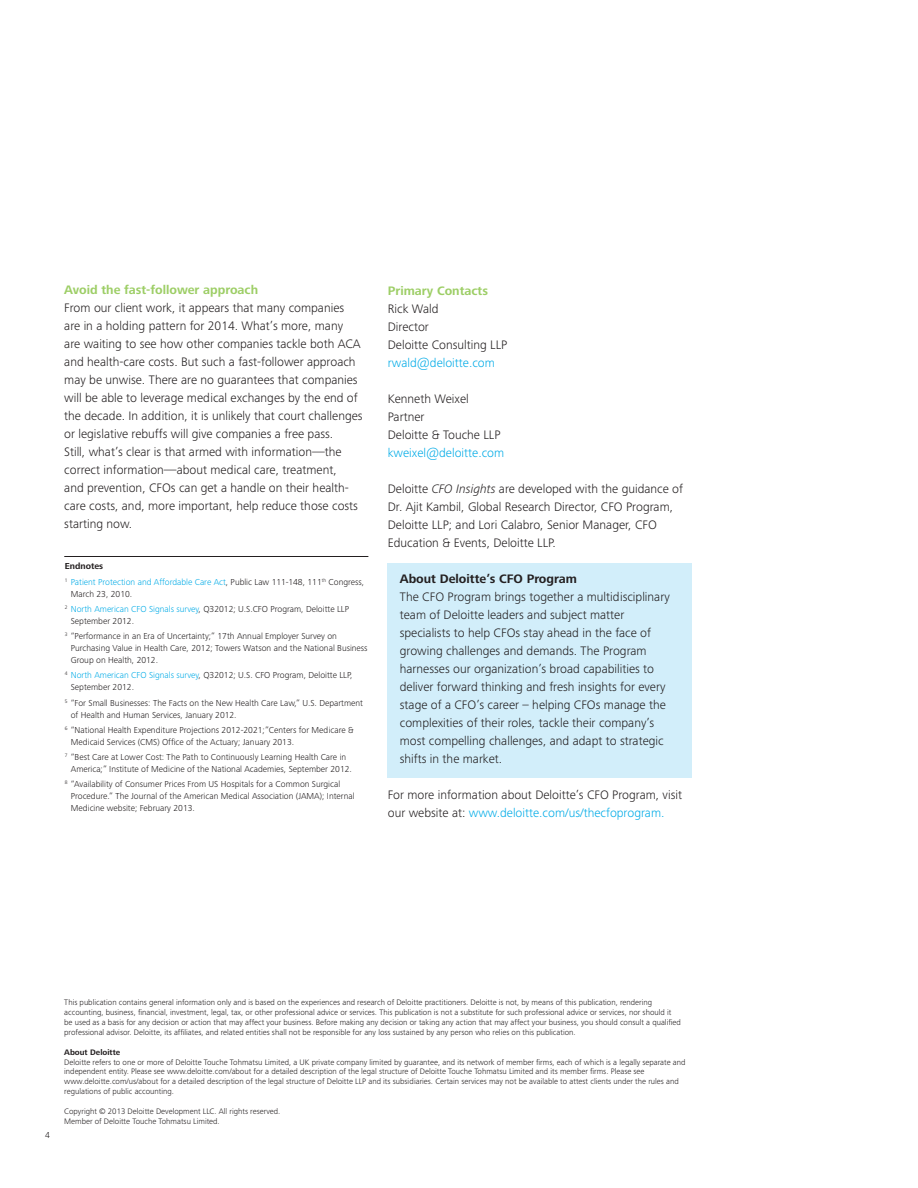
<style>
.page{position:relative;width:918px;height:1188px;background:#fff}
.page>*{position:absolute;margin:0;border:0;box-sizing:border-box;transform-origin:0 0}
.t1{font:300 12.75px/18px "Frutiger Next Pro";color:#231f20}
.t2{font:300 12.75px/18px "Frutiger Next Pro";color:#221e1f}
.t3{font:700 12.75px "Frutiger Next Pro";color:#9dce66}
.t4{font:300 12.75px "Frutiger Next Pro";color:#00abe7}
.t5{font:700 12.75px "Frutiger Next Pro";color:#231f20}
.t6{font:300 9px/12px "Frutiger Next Pro";color:#231f20}
.t7{font:700 9px "Frutiger Next Pro";color:#231f20}
.t8{font:300 8.25px/9.9px "Frutiger Next Pro";color:#231f20}
.t9{font:700 8.25px "Frutiger Next Pro";color:#231f20}
.s1{color:#00abe7}
.s2{font-style:italic}
</style>
<div class="page">
<div style="left:388px;top:563px;width:304px;height:214px;background:#d2eefa"></div>
<hr style="left:64px;top:556px;width:304px;height:1px;background:#231f20">
<p class="t3" style="left:64px;top:282px;width:195px">Avoid the fast-follower approach</p>
<p class="t1" style="left:64px;top:299px;width:300px">From our client work, it appears that many companies are in a holding pattern for 2014. What’s more, many<br>are waiting to see how other companies tackle both ACA and health-care costs. But such a fast-follower approach may be unwise. There are no guarantees that companies will be able to leverage medical exchanges by the end of the decade. In addition, it is unlikely that court challenges or legislative rebuffs will give companies a free pass.<br>Still, what’s clear is that armed with information—the correct information—about medical care, treatment,<br>and prevention, CFOs can get a handle on their health&shy;care costs, and, more important, help reduce those costs starting now.</p>
<p class="t7" style="left:65px;top:561px;width:40px">Endnotes</p>
<p class="t6" style="left:71px;top:576px;width:295px;text-indent:-6px"><sup>1</sup> <span class="s1">Patient Protection and Affordable Care Act</span>, Public Law 111-148, 111<sup>th</sup> Congress,<br>March 23, 2010.</p>
<p class="t6" style="left:71px;top:603px;width:280px;text-indent:-6px"><sup>2</sup> <span class="s1">North American CFO Signals survey</span>, Q32012; U.S.CFO Program, Deloitte LLP<br>September 2012.</p>
<p class="t6" style="left:71px;top:630px;width:298px;text-indent:-6px"><sup>3</sup> “Performance in an Era of Uncertainty;” 17th Annual Employer Survey on<br>Purchasing Value in Health Care, 2012; Towers Watson and the National Business<br>Group on Health, 2012.</p>
<p class="t6" style="left:71px;top:669px;width:283px;text-indent:-6px"><sup>4</sup> <span class="s1">North American CFO Signals survey</span>, Q32012; U.S. CFO Program, Deloitte LLP,<br>September 2012.</p>
<p class="t6" style="left:71px;top:697px;width:294px;text-indent:-6px"><sup>5</sup> “For Small Businesses: The Facts on the New Health Care Law,” U.S. Department of Health and Human Services, January 2012.</p>
<p class="t6" style="left:71px;top:724px;width:284px;text-indent:-6px"><sup>6</sup> “National Health Expenditure Projections 2012-2021;”Centers for Medicare &amp;<br>Medicaid Services (CMS) Office of the Actuary; January 2013.</p>
<p class="t6" style="left:71px;top:751px;width:283px;text-indent:-6px"><sup>7</sup> “Best Care at Lower Cost: The Path to Continuously Learning Health Care in<br>America;” Institute of Medicine of the National Academies, September 2012.</p>
<p class="t6" style="left:71px;top:778px;width:285px;text-indent:-6px"><sup>8</sup> “Availability of Consumer Prices From US Hospitals for a Common Surgical<br>Procedure.” The Journal of the American Medical Association (JAMA); Internal<br>Medicine website; February 2013.</p>
<p class="t3" style="left:388px;top:284px;width:102px">Primary Contacts</p>
<p class="t1" style="left:388px;top:300px;width:52px">Rick Wald</p>
<p class="t1" style="left:388px;top:318px;width:43px">Director</p>
<p class="t1" style="left:388px;top:336px;width:121px">Deloitte Consulting LLP</p>
<p class="t4" style="left:388px;top:356px;width:109px">rwald@deloitte.com</p>
<p class="t1" style="left:388px;top:390px;width:82px">Kenneth Weixel</p>
<p class="t1" style="left:388px;top:408px;width:38px">Partner</p>
<p class="t1" style="left:388px;top:426px;width:114px">Deloitte &amp; Touche LLP</p>
<p class="t4" style="left:388px;top:446px;width:118px">kweixel@deloitte.com</p>
<p class="t1" style="left:388px;top:480px;width:297px">Deloitte <span class="s2">CFO Insights</span> are developed with the guidance of Dr. Ajit Kambil, Global Research Director, CFO Program, Deloitte LLP; and Lori Calabro, Senior Manager, CFO Education &amp; Events, Deloitte LLP.</p>
<p class="t5" style="left:400px;top:572px;width:179px">About Deloitte’s CFO Program</p>
<p class="t2" style="left:400px;top:588px;width:272px">The CFO Program brings together a multidisciplinary team of Deloitte leaders and subject matter specialists to help CFOs stay ahead in the face of growing challenges and demands. The Program harnesses our organization’s broad capabilities to deliver forward thinking and fresh insights for every stage of a CFO’s career – helping CFOs manage the complexities of their roles, tackle their company’s most compelling challenges, and adapt to strategic shifts in the market.</p>
<p class="t1" style="left:388px;top:786px;width:296px">For more information about Deloitte’s CFO Program, visit our website at: <span class="s1">www.deloitte.com/us/thecfoprogram.</span></p>
<p class="t6" style="left:45px;top:1129px;width:6px">4</p>
<p class="t8" style="left:64px;top:997px;width:618px">This publication contains general information only and is based on the experiences and research of Deloitte practitioners. Deloitte is not, by means of this publication, rendering accounting, business, financial, investment, legal, tax, or other professional advice or services. This publication is not a substitute for such professional advice or services, nor should it be used as a basis for any decision or action that may affect your business. Before making any decision or taking any action that may affect your business, you should consult a qualified professional advisor. Deloitte, its affiliates, and related entities shall not be responsible for any loss sustained by any person who relies on this publication.</p>
<p class="t9" style="left:64px;top:1047px;width:58px">About Deloitte</p>
<p class="t8" style="left:64px;top:1057px;width:623px">Deloitte refers to one or more of Deloitte Touche Tohmatsu Limited, a UK private company limited by guarantee, and its network of member firms, each of which is a legally separate and independent entity. Please see www.deloitte.com/about for a detailed description of the legal structure of Deloitte Touche Tohmatsu Limited and its member firms. Please see</p>
<p class="t8" style="left:64px;top:1077px;width:616px">www.deloitte.com/us/about for a detailed description of the legal structure of Deloitte LLP and its subsidiaries. Certain services may not be available to attest clients under the rules and regulations of public accounting.</p>
<p class="t8" style="left:64px;top:1106px;width:218px">Copyright © 2013 Deloitte Development LLC. All rights reserved.<br>Member of Deloitte Touche Tohmatsu Limited.</p>
</div>
